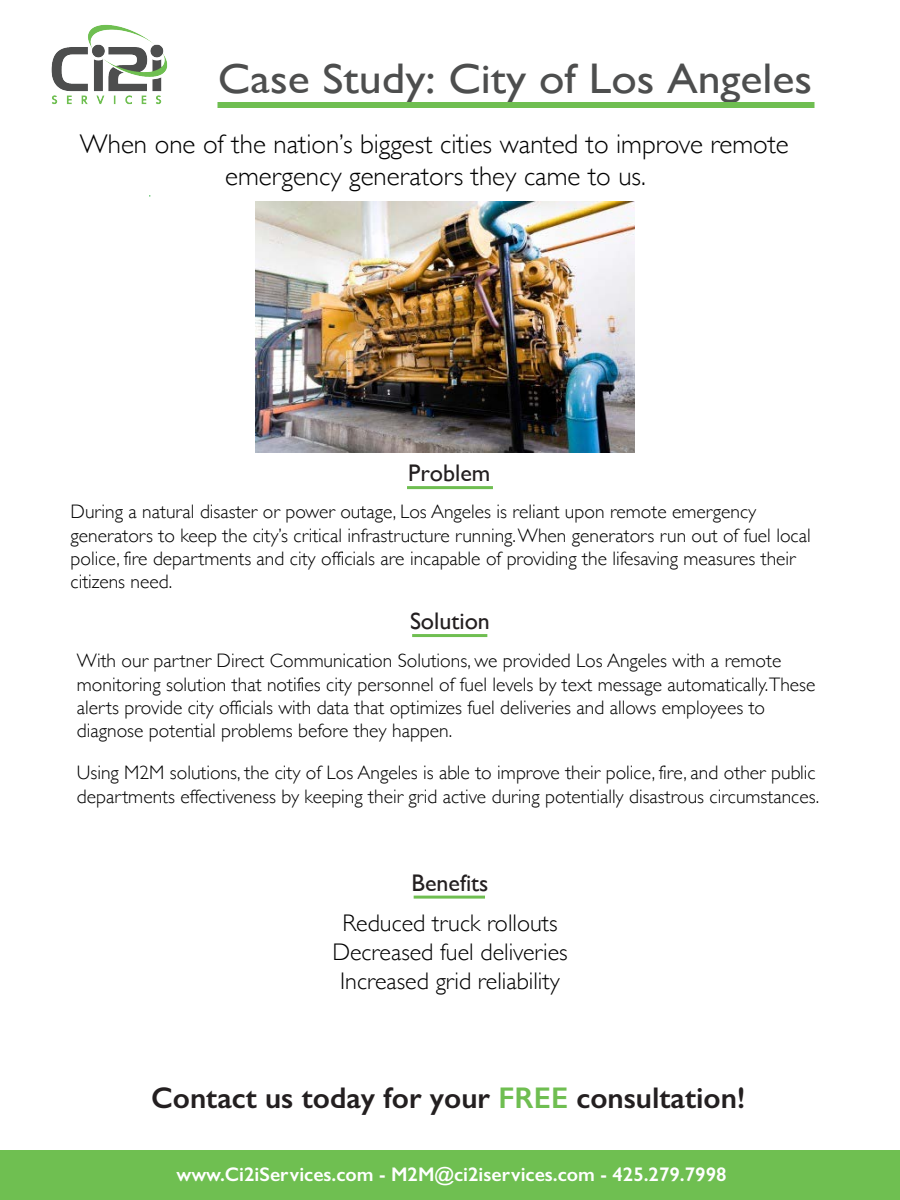
<style>
.page{position:relative;width:900px;height:1200px;background:#fff}
.page>*{position:absolute;margin:0;border:0;box-sizing:border-box;transform-origin:0 0}
.t1{font:42.75px "Gill Sans";color:#4d4e4e;scale:1.07 1}
.t2{font:600 30px "Gill Sans";color:#231f20}
.t3{font:300 27px/32.4px "Gill Sans";color:#000;text-align:center}
.t4{font:300 24px/28.8px "Gill Sans";color:#000;text-align:center}
.t5{font:24px "Gill Sans";color:#231f20}
.t6{font:600 19.8px "Gill Sans";color:#fff}
.t7{font:300 19.5px/23.4px "Gill Sans";color:#000}
.s1{color:#6fbe51}
</style>
<div class="page">
<div style="left:0;top:1150px;width:900px;height:50px;background:#6fbf51"></div>
<hr style="left:407px;top:486px;width:86px;height:3px;background:#6fbe51">
<img style="left:51px;top:24px;width:117px;height:81px">
<div style="left:218px;top:102px;width:596px;height:6px;background:#6fbe51"></div>
<hr style="left:412px;top:634px;width:75px;height:3px;background:#6fbe51">
<hr style="left:414px;top:896px;width:71px;height:3px;background:#6fbe51">
<img style="left:255px;top:201px;width:379px;height:252px">
<h1 class="t1" style="left:218px;top:53px;width:557px">Case Study: City of Los Angeles</h1>
<h3 class="t3" style="left:80px;top:127px;width:710px">When one of the nation’s biggest cities wanted to improve remote emergency generators they came to us.</h3>
<p class="t5" style="left:408px;top:459px;width:84px">Problem</p>
<p class="t7" style="left:71px;top:499px;width:742px">During a natural disaster or power outage, Los Angeles is reliant upon remote emergency generators to keep the city’s critical infrastructure running. When generators run out of fuel local police, fire departments and city officials are incapable of providing the lifesaving measures their citizens need.</p>
<p class="t5" style="left:410px;top:607px;width:81px">Solution</p>
<p class="t7" style="left:77px;top:648px;width:740px">With our partner Direct Communication Solutions, we provided Los Angeles with a remote monitoring solution that notifies city personnel of fuel levels by text message automatically.These alerts provide city officials with data that optimizes fuel deliveries and allows employees to diagnose potential problems before they happen.</p>
<p class="t7" style="left:77px;top:760px;width:744px">Using M2M solutions, the city of Los Angeles is able to improve their police, fire, and other public departments effectiveness by keeping their grid active during potentially disastrous circumstances.</p>
<p class="t5" style="left:412px;top:868px;width:78px">Benefits</p>
<p class="t4" style="left:332px;top:908px;width:237px">Reduced truck rollouts<br>Decreased fuel deliveries<br>Increased grid reliability</p>
<h2 class="t2" style="left:151px;top:1080px;width:595px">Contact us today for your <span class="s1">FREE</span> consultation!</h2>
<p class="t6" style="left:176px;top:1163px;width:552px">www.Ci2iServices.com - M2M@ci2iservices.com - 425.279.7998</p>
</div>
